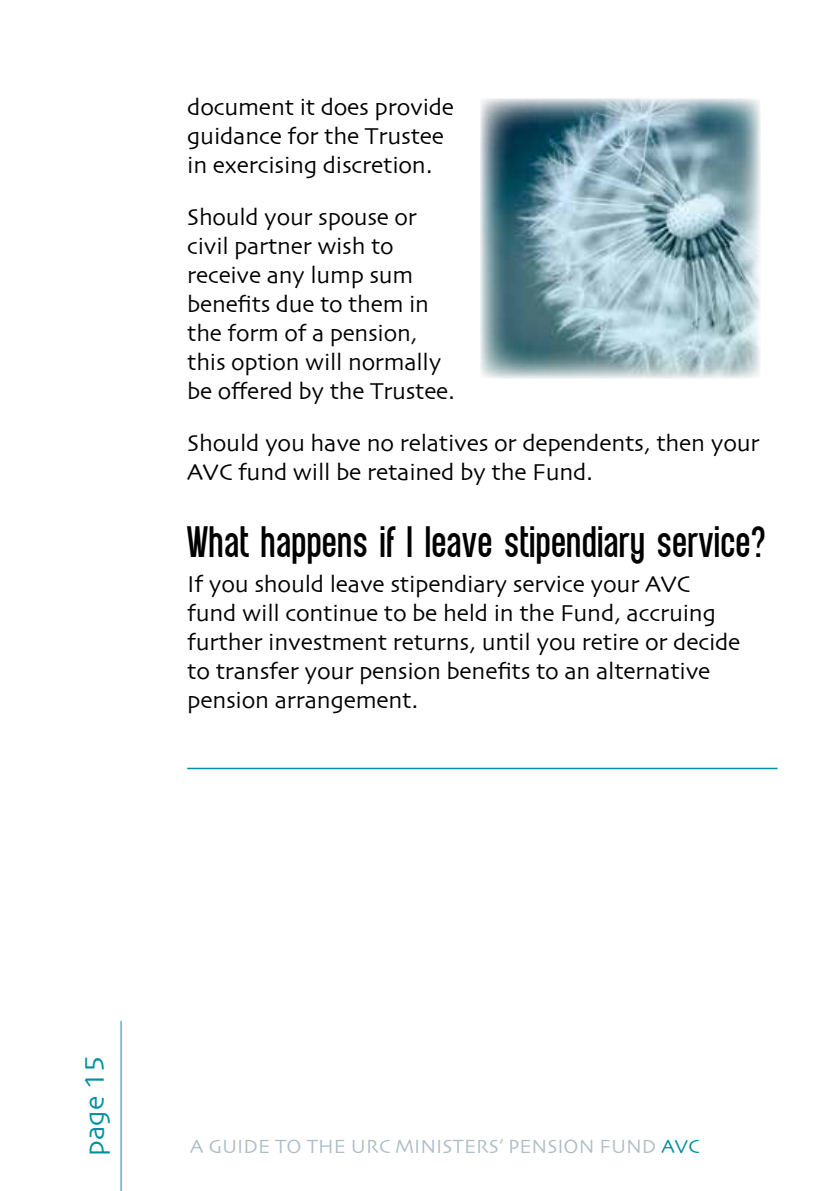
<style>
.page{position:relative;width:840px;height:1191px;background:#fff}
.page>*{position:absolute;margin:0;border:0;box-sizing:border-box;transform-origin:0 0}
.t1{font:48px "Equal Sans Demo";letter-spacing:.01em;color:#000}
.t2{font:28px "Skia";color:#008f9e}
.t3{font:24px/29px "Skia";letter-spacing:-.01em;color:#000}
.t4{font:20px "Skia";color:#aebdc5}
.s1{color:#008f9e}
</style>
<div class="page">
<hr style="left:120px;top:1020px;width:1px;height:171px;background:#008f9e">
<img style="left:480px;top:99px;width:280px;height:279px">
<hr style="left:187px;top:767px;width:590px;height:2px;background:#008f9e">
<p class="t3" style="left:187px;top:95px;width:268px">document it does provide guidance for the Trustee in exercising discretion.</p>
<p class="t3" style="left:187px;top:204px;width:269px">Should your spouse or civil partner wish to receive any lump sum benefits due to them in the form of a pension, this option will normally be offered by the Trustee.</p>
<p class="t3" style="left:187px;top:430px;width:573px">Should you have no relatives or dependents, then your<br>AVC fund will be retained by the Fund.</p>
<h1 class="t1" style="left:187px;top:517px;width:581px">What happens if I leave stipendiary service?</h1>
<p class="t3" style="left:187px;top:571px;width:554px">If you should leave stipendiary service your AVC fund will continue to be held in the Fund, accruing further investment returns, until you retire or decide to transfer your pension benefits to an alternative pension arrangement.</p>
<p class="t2" style="left:78px;top:1155px;width:101px;rotate:-90deg">page 15</p>
<p class="t4" style="left:190px;top:1134px;width:510px">A GUIDE TO THE URC MINISTERS’ PENSION FUND <span class="s1">AVC</span></p>
</div>
